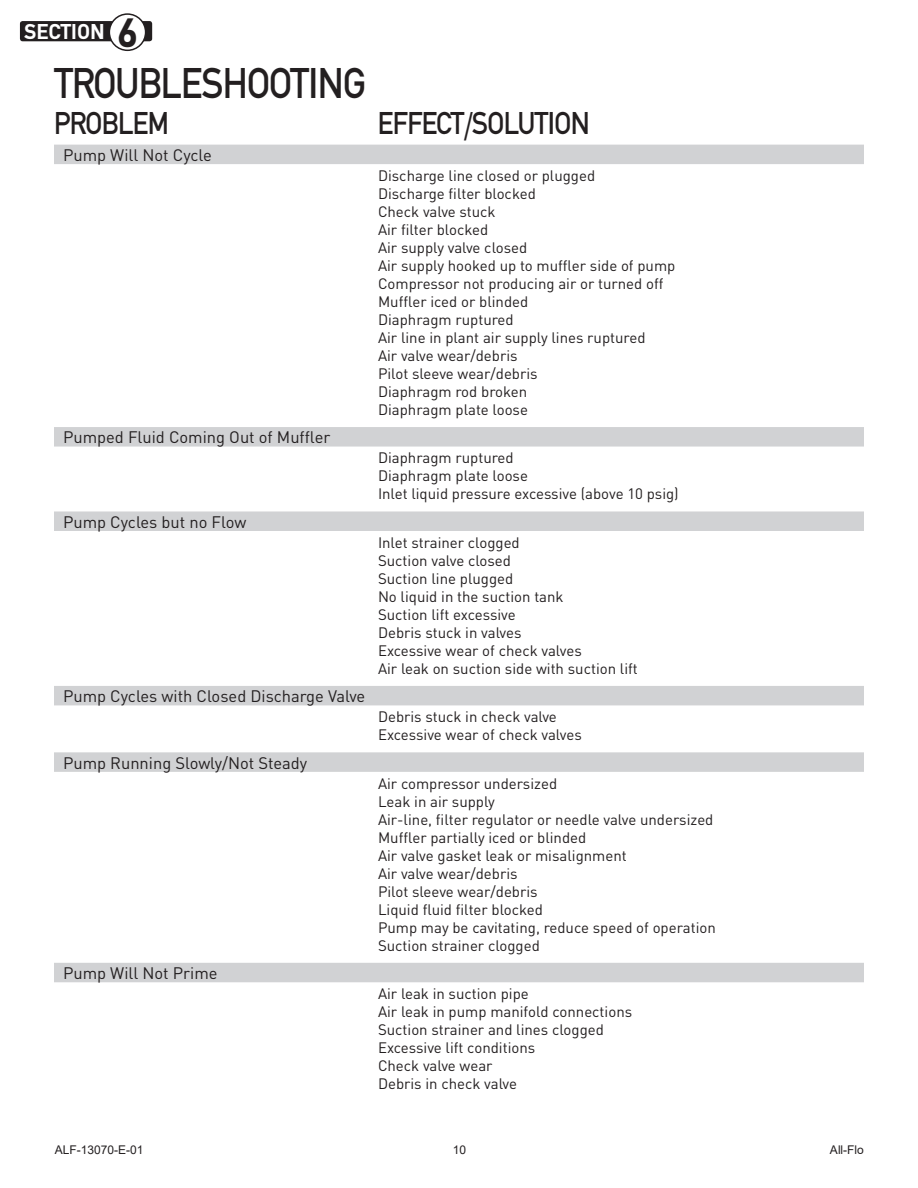
<style>
.page{position:relative;width:918px;height:1188px;background:#fff}
.page>*{position:absolute;margin:0;border:0;box-sizing:border-box;transform-origin:0 0}
.Sub-Headline{font:45px "DIN Mittel EF";letter-spacing:-.02em;color:#231f20;scale:.9 1}
.Body_Text{font:700 43.5px "DIN Mittel EF";color:#231f20}
.Sub-Headline_2{font:33px "DIN Mittel EF";letter-spacing:-.02em;color:#231f20;scale:.9 1}
.Body_Text-2{font:700 22.5px "DIN Mittel EF";color:#fff}
.Troubleshooting-subh{font:16.5px "DINOT";color:#231f20}
.Body_Text-3{font:15px "DINOT";color:#231f20}
.t1{font:12px "Arial";color:#231f20}
</style>
<div class="page">
<div style="left:20px;top:21px;width:132px;height:20px;background:#231f20;border-radius:3px"></div>
<div style="left:109px;top:14px;width:37px;height:36px;background:#fff;border-radius:50%"></div>
<div style="left:109px;top:13px;width:37px;height:38px;border:2px solid #231f20;border-radius:50%"></div>
<div style="left:54px;top:145px;width:810px;height:19px;background:#d1d2d4"></div>
<div style="left:54px;top:427px;width:810px;height:20px;background:#d1d2d4"></div>
<div style="left:54px;top:511px;width:810px;height:20px;background:#d1d2d4"></div>
<div style="left:54px;top:686px;width:810px;height:19px;background:#d1d2d4"></div>
<div style="left:54px;top:752px;width:810px;height:20px;background:#d1d2d4"></div>
<div style="left:54px;top:963px;width:810px;height:19px;background:#d1d2d4"></div>
<p class="Body_Text-2" style="left:24px;top:18px;width:82px">SECTION</p>
<p class="Body_Text" style="left:118px;top:7px;width:22px">6</p>
<p class="Sub-Headline" style="left:54px;top:57px;width:348px">TROUBLESHOOTING</p>
<p class="Sub-Headline_2" style="left:54px;top:104px;width:129px">PROBLEM</p>
<p class="Sub-Headline_2" style="left:378px;top:104px;width:237px">EFFECT/SOLUTION</p>
<p class="Troubleshooting-subh" style="left:63px;top:144px;width:150px">Pump Will Not Cycle</p>
<p class="Body_Text-3" style="left:378px;top:165px;width:219px">Discharge line closed or plugged</p>
<p class="Body_Text-3" style="left:378px;top:183px;width:159px">Discharge filter blocked</p>
<p class="Body_Text-3" style="left:378px;top:201px;width:119px">Check valve stuck</p>
<p class="Body_Text-3" style="left:378px;top:219px;width:112px">Air filter blocked</p>
<p class="Body_Text-3" style="left:378px;top:237px;width:151px">Air supply valve closed</p>
<p class="Body_Text-3" style="left:378px;top:255px;width:299px">Air supply hooked up to muffler side of pump</p>
<p class="Body_Text-3" style="left:378px;top:273px;width:287px">Compressor not producing air or turned off</p>
<p class="Body_Text-3" style="left:378px;top:291px;width:152px">Muffler iced or blinded</p>
<p class="Body_Text-3" style="left:378px;top:309px;width:137px">Diaphragm ruptured</p>
<p class="Body_Text-3" style="left:378px;top:327px;width:269px">Air line in plant air supply lines ruptured</p>
<p class="Body_Text-3" style="left:378px;top:345px;width:141px">Air valve wear/debris</p>
<p class="Body_Text-3" style="left:378px;top:363px;width:161px">Pilot sleeve wear/debris</p>
<p class="Body_Text-3" style="left:378px;top:381px;width:151px">Diaphragm rod broken</p>
<p class="Body_Text-3" style="left:378px;top:399px;width:152px">Diaphragm plate loose</p>
<p class="Troubleshooting-subh" style="left:63px;top:426px;width:269px">Pumped Fluid Coming Out of Muffler</p>
<p class="Body_Text-3" style="left:378px;top:448px;width:137px">Diaphragm ruptured</p>
<p class="Body_Text-3" style="left:378px;top:466px;width:152px">Diaphragm plate loose</p>
<p class="Body_Text-3" style="left:378px;top:484px;width:302px">Inlet liquid pressure excessive (above 10 psig)</p>
<p class="Troubleshooting-subh" style="left:63px;top:511px;width:185px">Pump Cycles but no Flow</p>
<p class="Body_Text-3" style="left:378px;top:532px;width:143px">Inlet strainer clogged</p>
<p class="Body_Text-3" style="left:378px;top:550px;width:135px">Suction valve closed</p>
<p class="Body_Text-3" style="left:378px;top:568px;width:137px">Suction line plugged</p>
<p class="Body_Text-3" style="left:378px;top:586px;width:187px">No liquid in the suction tank</p>
<p class="Body_Text-3" style="left:378px;top:604px;width:139px">Suction lift excessive</p>
<p class="Body_Text-3" style="left:378px;top:622px;width:145px">Debris stuck in valves</p>
<p class="Body_Text-3" style="left:378px;top:640px;width:205px">Excessive wear of check valves</p>
<p class="Body_Text-3" style="left:378px;top:658px;width:261px">Air leak on suction side with suction lift</p>
<p class="Troubleshooting-subh" style="left:63px;top:685px;width:304px">Pump Cycles with Closed Discharge Valve</p>
<p class="Body_Text-3" style="left:378px;top:706px;width:180px">Debris stuck in check valve</p>
<p class="Body_Text-3" style="left:378px;top:724px;width:205px">Excessive wear of check valves</p>
<p class="Troubleshooting-subh" style="left:63px;top:751px;width:246px">Pump Running Slowly/Not Steady</p>
<p class="Body_Text-3" style="left:378px;top:773px;width:181px">Air compressor undersized</p>
<p class="Body_Text-3" style="left:378px;top:791px;width:118px">Leak in air supply</p>
<p class="Body_Text-3" style="left:378px;top:809px;width:337px">Air-line, filter regulator or needle valve undersized</p>
<p class="Body_Text-3" style="left:378px;top:827px;width:210px">Muffler partially iced or blinded</p>
<p class="Body_Text-3" style="left:378px;top:845px;width:250px">Air valve gasket leak or misalignment</p>
<p class="Body_Text-3" style="left:378px;top:863px;width:141px">Air valve wear/debris</p>
<p class="Body_Text-3" style="left:378px;top:881px;width:161px">Pilot sleeve wear/debris</p>
<p class="Body_Text-3" style="left:378px;top:899px;width:167px">Liquid fluid filter blocked</p>
<p class="Body_Text-3" style="left:378px;top:917px;width:339px">Pump may be cavitating, reduce speed of operation</p>
<p class="Body_Text-3" style="left:378px;top:935px;width:163px">Suction strainer clogged</p>
<p class="Troubleshooting-subh" style="left:63px;top:962px;width:156px">Pump Will Not Prime</p>
<p class="Body_Text-3" style="left:378px;top:983px;width:152px">Air leak in suction pipe</p>
<p class="Body_Text-3" style="left:378px;top:1001px;width:256px">Air leak in pump manifold connections</p>
<p class="Body_Text-3" style="left:378px;top:1019px;width:227px">Suction strainer and lines clogged</p>
<p class="Body_Text-3" style="left:378px;top:1037px;width:159px">Excessive lift conditions</p>
<p class="Body_Text-3" style="left:378px;top:1055px;width:116px">Check valve wear</p>
<p class="Body_Text-3" style="left:378px;top:1073px;width:141px">Debris in check valve</p>
<p class="t1" style="left:55px;top:1142px;width:90px">ALF-13070-E-01</p>
<p class="t1" style="left:453px;top:1142px;width:15px">10</p>
<p class="t1" style="left:830px;top:1142px;width:35px">All-Flo</p>
</div>
